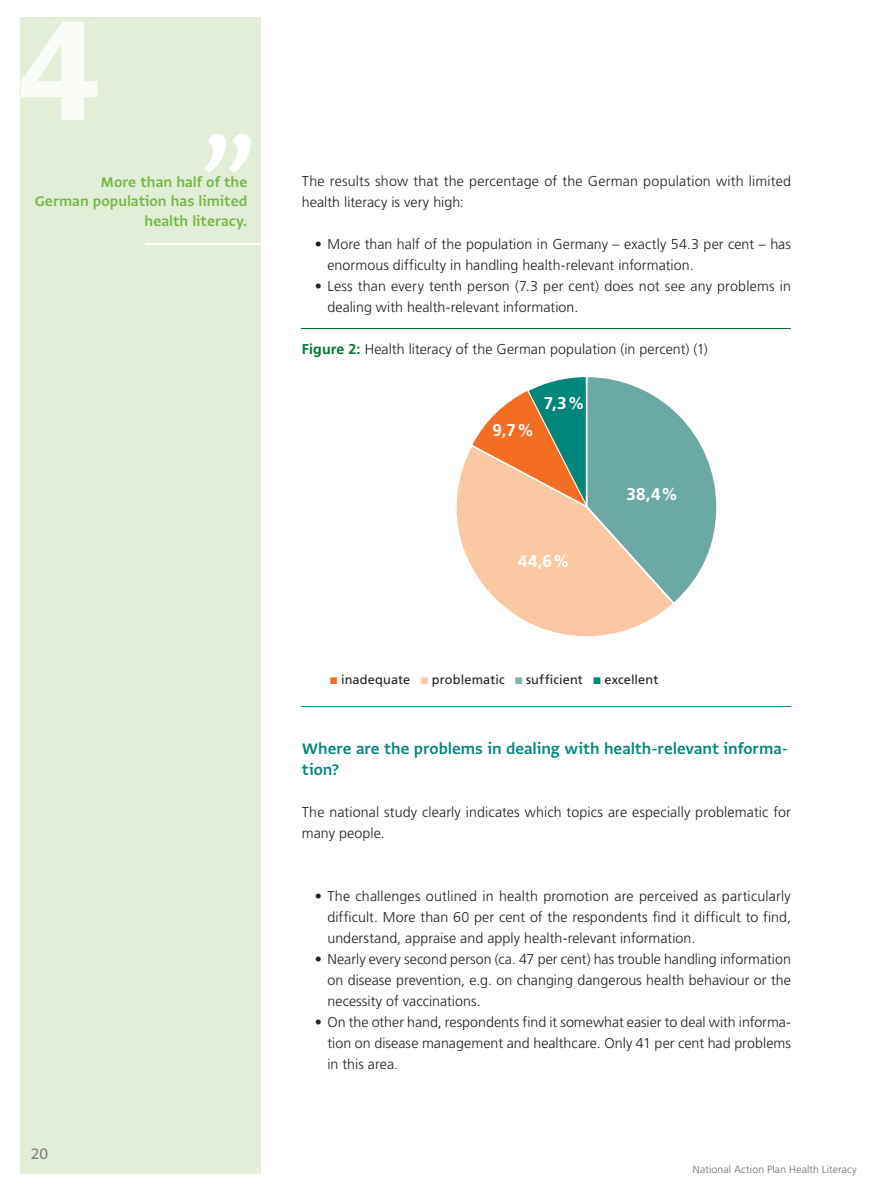
<style>
.page{position:relative;width:893px;height:1191px;background:#fff}
.page>*{position:absolute;margin:0;border:0;box-sizing:border-box;transform-origin:0 0}
.t1{font:169.2px "Greta Sans Std Bld";color:#fafcf8}
.t2{font:18px/21px "Greta Sans Std Sm Bld";color:#00867b}
.t3{font:18px "Greta Sans Std";color:#7a7c7c}
.t4{font:700 16.95px "Frutiger LT";color:#fff}
.t5{font:16.5px/19.5px "Greta Sans Std Sm Bld";color:#73b743;text-align:right}
.t6{font:300 14.25px/21px "Frutiger LT";letter-spacing:.005em;color:#231f20}
.t7{font:12.75px "Frutiger LT";letter-spacing:.01em;color:#231f20}
.t8{font:300 10.5px "Frutiger LT";letter-spacing:.01em;color:#6c6d70}
.s1{font-weight:700;color:#007534}
.s2{font-family:"GG Garamond";color:#f36e21}
.s3{font-family:"GG Garamond";color:#fcc8a3}
.s4{font-family:"GG Garamond";color:#82b4b1}
.s5{font-family:"GG Garamond";color:#00867b}
</style>
<div class="page">
<div style="left:20px;top:18px;width:241px;height:1155px;background:#e2eed7"></div>
<hr style="left:302px;top:328px;width:489px;height:1px;background:#007534">
<hr style="left:302px;top:706px;width:489px;height:1px;background:#00867b">
<svg style="left:456px;top:449px;width:215px;height:188px"></svg>
<svg style="left:471px;top:377px;width:246px;height:228px;background:#b7b8a3"></svg>
<svg style="left:204px;top:134px;width:47px;height:39px"></svg>
<hr style="left:145px;top:243px;width:119px;height:1px;background:#fff">
<h1 class="t1" style="left:16px;top:-30px;width:88px">4</h1>
<p class="t5" style="left:35px;top:172px;width:214px">More than half of the<br>German population has limited health literacy.</p>
<p class="t3" style="left:31px;top:1142px;width:19px">20</p>
<p class="t6" style="left:302px;top:171px;width:491px">The results show that the percentage of the German population with limited health literacy is very high:</p>
<p class="t6" style="left:327px;top:234px;width:465px;text-indent:-13px">• More than half of the population in Germany – exactly 54.3 per cent – has enormous difficulty in handling health-relevant information.</p>
<p class="t6" style="left:327px;top:276px;width:465px;text-indent:-13px">• Less than every tenth person (7.3 per cent) does not see any problems in dealing with health-relevant information.</p>
<p class="t6" style="left:302px;top:339px;width:407px"><span class="s1">Figure 2:</span> Health literacy of the German population (in percent) (1)</p>
<p class="t4" style="left:493px;top:420px;width:43px">9,7%</p>
<p class="t4" style="left:544px;top:393px;width:42px">7,3%</p>
<p class="t4" style="left:518px;top:551px;width:53px">44,6%</p>
<p class="t4" style="left:626px;top:484px;width:53px">38,4%</p>
<p class="t7" style="left:330px;top:672px;width:330px"><span class="s2">√</span> inadequate <span class="s3">√</span> problematic <span class="s4">√</span> sufficient <span class="s5">√</span> excellent</p>
<p class="t2" style="left:302px;top:737px;width:488px">Where are the problems in dealing with health-relevant informa&shy;tion?</p>
<p class="t6" style="left:302px;top:801px;width:490px">The national study clearly indicates which topics are especially problematic for many people.</p>
<p class="t6" style="left:327px;top:885px;width:465px;text-align:justify;text-indent:-13px">• The challenges outlined in health promotion are perceived as particularly difficult. More than 60 per cent of the respondents find it difficult to find, understand, appraise and apply health-relevant information.</p>
<p class="t6" style="left:327px;top:948px;width:465px;text-align:justify;text-indent:-13px">• Nearly every second person (ca. 47 per cent) has trouble handling information on disease prevention, e.g. on changing dangerous health behaviour or the necessity of vaccinations.</p>
<p class="t6" style="left:327px;top:1011px;width:465px;text-align:justify;text-indent:-13px">• On the other hand, respondents find it somewhat easier to deal with informa&shy;tion on disease management and healthcare. Only 41 per cent had problems in this area.</p>
<p class="t8" style="left:693px;top:1163px;width:165px">National Action Plan Health Literacy</p>
</div>
